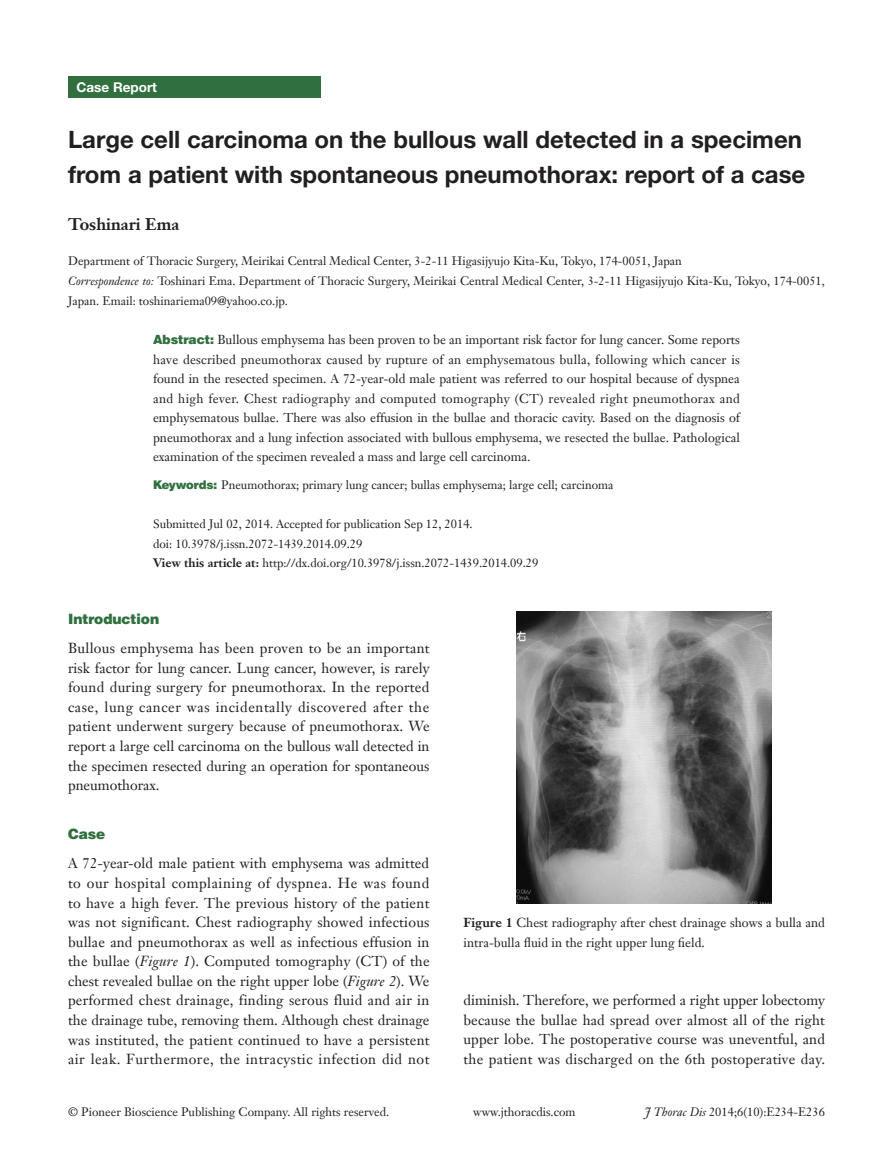
<style>
.page{position:relative;width:893px;height:1170px;background:#fff}
.page>*{position:absolute;margin:0;border:0;box-sizing:border-box;transform-origin:0 0}
.文题{font:700 24px/34.5px "Helvetica Neue LT Pro";color:#231f20}
.作者{font:700 16.5px "Janson Text LT";color:#231f20}
.t1{font:14.25px/19.5px "Janson Text LT";letter-spacing:.02em;color:#231f20;text-align:justify}
.一级标题正体{font:900 14.25px "Helvetica";color:#30703e}
.一级标题-6_5{font:900 14.25px "Helvetica";color:#30703e}
.栏目{font:700 13.5px "Helvetica Neue LT Pro";color:#fff}
.t2{font:12.75px/19.5px "Janson Text LT";color:#231f20;text-align:justify}
.t3{font:12px/19.5px "Janson Text LT";color:#231f20}
.s1{font-style:italic}
.s2{font-family:"Helvetica";font-weight:900;color:#30703e}
.s3{font-weight:700}
</style>
<div class="page">
<div style="left:68px;top:77px;width:252px;height:21px;background:#30703e"></div>
<img style="left:517px;top:611px;width:255px;height:292px">
<p class="栏目" style="left:77px;top:79px;width:82px">Case Report</p>
<p class="文题" style="left:68px;top:122px;width:739px">Large cell carcinoma on the bullous wall detected in a specimen from a patient with spontaneous pneumothorax: report of a case</p>
<p class="作者" style="left:68px;top:214px;width:113px">Toshinari Ema</p>
<p class="t3" style="left:68px;top:251px;width:615px">Department of Thoracic Surgery, Meirikai Central Medical Center, 3-2-11 Higasijyujo Kita-Ku, Tokyo, 174-0051, Japan</p>
<p class="t3" style="left:68px;top:271px;width:758px"><span class="s1">Correspondence to:</span> Toshinari Ema. Department of Thoracic Surgery, Meirikai Central Medical Center, 3-2-11 Higasijyujo Kita-Ku, Tokyo, 174-0051,<br>Japan. Email: toshinariema09@yahoo.co.jp.</p>
<p class="t2" style="left:153px;top:330px;width:588px"><span class="s2">Abstract:</span> Bullous emphysema has been proven to be an important risk factor for lung cancer. Some reports have described pneumothorax caused by rupture of an emphysematous bulla, following which cancer is found in the resected specimen. A 72-year-old male patient was referred to our hospital because of dyspnea and high fever. Chest radiography and computed tomography (CT) revealed right pneumothorax and emphysematous bullae. There was also effusion in the bullae and thoracic cavity. Based on the diagnosis of pneumothorax and a lung infection associated with bullous emphysema, we resected the bullae. Pathological examination of the specimen revealed a mass and large cell carcinoma.</p>
<p class="t3" style="left:153px;top:475px;width:462px"><span class="s2">Keywords:</span> Pneumothorax; primary lung cancer; bullas emphysema; large cell; carcinoma</p>
<p class="t3" style="left:153px;top:514px;width:321px">Submitted Jul 02, 2014. Accepted for publication Sep 12, 2014.</p>
<p class="t3" style="left:153px;top:533px;width:211px">doi: 10.3978/j.issn.2072-1439.2014.09.29</p>
<p class="t3" style="left:153px;top:553px;width:387px"><span class="s3">View this article at:</span> http://dx.doi.org/10.3978/j.issn.2072-1439.2014.09.29</p>
<p class="一级标题正体" style="left:68px;top:609px;width:93px">Introduction</p>
<p class="t1" style="left:68px;top:638px;width:363px">Bullous emphysema has been proven to be an important risk factor for lung cancer. Lung cancer, however, is rarely found during surgery for pneumothorax. In the reported case, lung cancer was incidentally discovered after the patient underwent surgery because of pneumothorax. We report a large cell carcinoma on the bullous wall detected in the specimen resected during an operation for spontaneous pneumothorax.</p>
<p class="一级标题-6_5" style="left:68px;top:824px;width:39px">Case</p>
<p class="t1" style="left:68px;top:853px;width:363px">A 72-year-old male patient with emphysema was admitted to our hospital complaining of dyspnea. He was found to have a high fever. The previous history of the patient was not significant. Chest radiography showed infectious bullae and pneumothorax as well as infectious effusion in the bullae (<span class="s1">Figure 1</span>). Computed tomography (CT) of the chest revealed bullae on the right upper lobe (<span class="s1">Figure 2</span>). We performed chest drainage, finding serous fluid and air in the drainage tube, removing them. Although chest drainage was instituted, the patient continued to have a persistent air leak. Furthermore, the intracystic infection did not</p>
<p class="t2" style="left:463px;top:912px;width:363px"><span class="s3">Figure 1</span> Chest radiography after chest drainage shows a bulla and intra-bulla fluid in the right upper lung field.</p>
<p class="t1" style="left:463px;top:989px;width:363px">diminish. Therefore, we performed a right upper lobectomy because the bullae had spread over almost all of the right upper lobe. The postoperative course was uneventful, and the patient was discharged on the 6th postoperative day.</p>
<p class="t3" style="left:68px;top:1102px;width:323px">© Pioneer Bioscience Publishing Company. All rights reserved.</p>
<p class="t3" style="left:473px;top:1102px;width:104px">www.jthoracdis.com</p>
<p class="t3" style="left:645px;top:1102px;width:182px"><span class="s1">J Thorac Dis</span> 2014;6(10):E234-E236</p>
</div>
